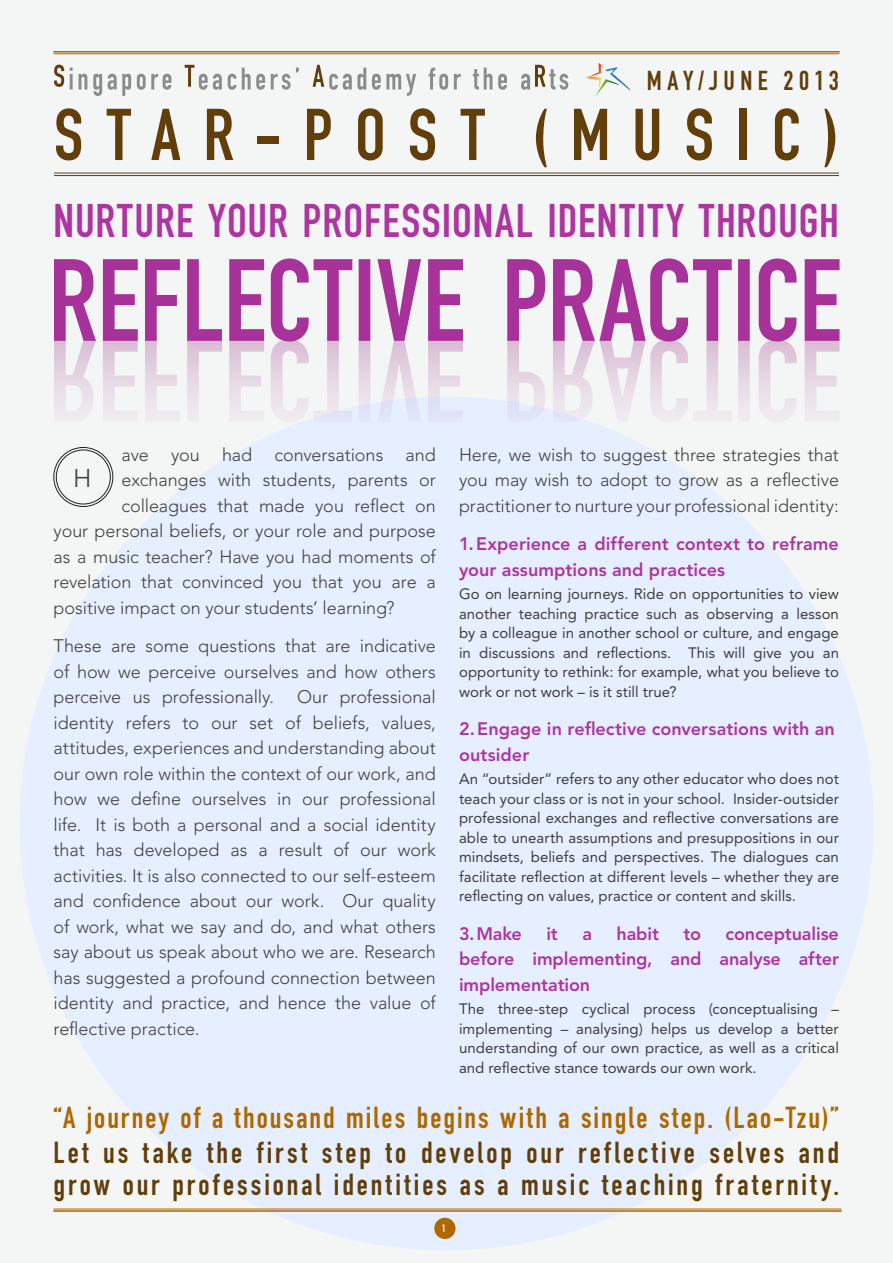
<style>
.page{position:relative;width:893px;height:1263px;background:#f4f5f5}
.page>*{position:absolute;margin:0;border:0;box-sizing:border-box;transform-origin:0 0}
.t1{font:72px "DIN Engschrift Std";letter-spacing:.305em;color:#613e0a}
.t2{font:46.5px "DIN Engschrift Std";letter-spacing:.025em;color:#ae35a1}
.centre_align_1mm{font:30px/31.5px "DIN Engschrift Std";letter-spacing:.1em;color:#613e0a}
.centre_align_1mm-2{font:30px "DIN Engschrift Std";letter-spacing:.07em;color:#ae6801}
.t3{font:27px "DIN Engschrift Std";letter-spacing:.195em;color:#613e0a}
.t4{font:300 25.5px "Avenir LT Std";color:#404040}
._3mm_full{font:300 18px/25.5px "Avenir LT Std";letter-spacing:-.005em;color:#404040;text-align:justify}
._1_mm_full{font:800 18px/25.5px "Avenir LT Std";letter-spacing:-.005em;color:#ae35a1}
._3mm_full-2{font:800 18px/25.5px "Avenir LT Std";letter-spacing:.005em;color:#ae35a1}
._3mm_full-3{font:15px/19.5px "Avenir LT Std";color:#3e3e3f;text-align:justify}
._1_mm_full-2{font:15px/19.5px "Avenir LT Std";color:#3e3e3f;text-align:justify}
.t5{font:10.5px "DIN Engschrift Std";color:#fff}
</style>
<div class="page">
<div style="left:20px;top:397px;width:853px;height:853px;background:#e6efff;border-radius:50%"></div>
<svg style="left:54px;top:341px;width:785px;height:81px"></svg>
<svg style="left:54px;top:258px;width:785px;height:83px"></svg>
<div style="left:434px;top:1218px;width:22px;height:21px;background:#ae6801;border-radius:50%"></div>
<hr style="left:54px;top:1210px;width:787px;height:2px;background:#ae6801">
<hr style="left:54px;top:1209px;width:787px;height:1px;background:#ae6801">
<hr style="left:54px;top:53px;width:785px;height:1px;background:#ae6801">
<hr style="left:54px;top:51px;width:785px;height:2px;background:#ae6801">
<hr style="left:54px;top:173px;width:785px;height:1px;background:#613e0a">
<hr style="left:54px;top:175px;width:785px;height:1px;background:#613e0a">
<svg style="left:586px;top:63px;width:36px;height:32px"></svg>
<div style="left:54px;top:447px;width:59px;height:60px;border:1px solid #231f20;border-radius:50%"></div>
<div style="left:56px;top:450px;width:55px;height:54px;border:1px solid #231f20;border-radius:50%"></div>
<svg style="left:54px;top:65px;width:10px;height:22px"></svg>
<hr style="left:70px;top:74px;width:3px;height:16px;background:#8c8c8c">
<svg style="left:79px;top:74px;width:8px;height:16px"></svg>
<svg style="left:93px;top:74px;width:9px;height:22px"></svg>
<svg style="left:108px;top:74px;width:23px;height:22px"></svg>
<svg style="left:137px;top:74px;width:34px;height:16px"></svg>
<svg style="left:185px;top:65px;width:37px;height:25px"></svg>
<svg style="left:228px;top:74px;width:8px;height:16px"></svg>
<svg style="left:242px;top:68px;width:23px;height:22px"></svg>
<svg style="left:271px;top:68px;width:28px;height:22px"></svg>
<svg style="left:313px;top:65px;width:53px;height:25px"></svg>
<svg style="left:372px;top:74px;width:44px;height:22px"></svg>
<svg style="left:429px;top:68px;width:19px;height:22px"></svg>
<svg style="left:454px;top:74px;width:7px;height:16px"></svg>
<svg style="left:473px;top:68px;width:19px;height:22px"></svg>
<svg style="left:498px;top:74px;width:9px;height:16px"></svg>
<svg style="left:521px;top:65px;width:47px;height:25px"></svg>
<p class="t3" style="left:647px;top:65px;width:194px">MAY/JUNE 2013</p>
<p class="t1" style="left:54px;top:93px;width:786px">STAR-POST (MUSIC)</p>
<p class="t2" style="left:54px;top:194px;width:787px">NURTURE YOUR PROFESSIONAL IDENTITY THROUGH</p>
<p class="_3mm_full" style="left:122px;top:442px;width:316px">ave you had conversations and</p>
<p class="_3mm_full" style="left:122px;top:467px;width:316px">exchanges with students, parents or</p>
<p class="_3mm_full" style="left:122px;top:493px;width:316px">colleagues that made you reflect on</p>
<p class="_3mm_full" style="left:54px;top:518px;width:384px">your personal beliefs, or your role and purpose</p>
<p class="_3mm_full" style="left:54px;top:544px;width:384px">as a music teacher? Have you had moments of</p>
<p class="_3mm_full" style="left:54px;top:569px;width:384px">revelation that convinced you that you are a</p>
<p class="_3mm_full" style="left:54px;top:595px;width:342px">positive impact on your students’ learning?</p>
<p class="_3mm_full" style="left:54px;top:633px;width:384px">These are some questions that are indicative of how we perceive ourselves and how others perceive us professionally.</p>
<p class="_3mm_full" style="left:459px;top:442px;width:381px">Here, we wish to suggest three strategies that you may wish to adopt to grow as a reflective practitioner to nurture your professional identity:</p>
<p class="_3mm_full-2" style="left:459px;top:531px;width:381px">1.Experience a different context to reframe your assumptions and practices</p>
<p class="_3mm_full-3" style="left:459px;top:584px;width:381px">Go on learning journeys. Ride on opportunities to view another teaching practice such as observing a lesson by a colleague in another school or culture, and engage in discussions and reflections. This will give you an opportunity to rethink: for example, what you believe to work or not work – is it still true?</p>
<p class="_1_mm_full" style="left:459px;top:716px;width:377px">2.Engage in reflective conversations with an outsider</p>
<p class="_3mm_full-3" style="left:459px;top:769px;width:381px">An “outsider” refers to any other educator who does not teach your class or is not in your school. Insider-outsider professional exchanges and reflective conversations are able to unearth assumptions and presuppositions in our mindsets, beliefs and perspectives. The dialogues can facilitate reflection at different levels – whether they are reflecting on values, practice or content and skills.</p>
<p class="_1_mm_full" style="left:459px;top:921px;width:64px">3.Make</p>
<p class="_1_mm_full" style="left:546px;top:921px;width:13px">it</p>
<p class="_1_mm_full" style="left:582px;top:921px;width:11px">a</p>
<p class="_1_mm_full" style="left:616px;top:921px;width:44px">habit</p>
<p class="_1_mm_full" style="left:683px;top:921px;width:19px">to</p>
<p class="t4" style="left:73px;top:463px;width:20px">H</p>
<p class="_3mm_full" style="left:54px;top:684px;width:384px;text-indent:244px">Our professional identity refers to our set of beliefs, values, attitudes, experiences and understanding about our own role within the context of our work, and how we define ourselves in our professional life. It is both a personal and a social identity that has developed as a result of our work activities. It is also connected to our self-esteem and confidence about our work. Our quality of work, what we say and do, and what others say about us speak about who we are. Research has suggested a profound connection between identity and practice, and hence the value of reflective practice.</p>
<p class="_1_mm_full" style="left:459px;top:921px;width:381px;text-align:justify;text-indent:267px">conceptualise before implementing, and analyse after implementation</p>
<p class="_1_mm_full-2" style="left:459px;top:999px;width:381px">The three-step cyclical process (conceptualising – implementing – analysing) helps us develop a better understanding of our own practice, as well as a critical and reflective stance towards our own work.</p>
<p class="centre_align_1mm-2" style="left:54px;top:1099px;width:787px">“A journey of a thousand miles begins with a single step. (Lao-Tzu)”</p>
<p class="centre_align_1mm" style="left:54px;top:1137px;width:787px">Let us take the first step to develop our reflective selves and grow our professional identities as a music teaching fraternity.</p>
<p class="t5" style="left:442px;top:1222px;width:5px">1</p>
</div>
